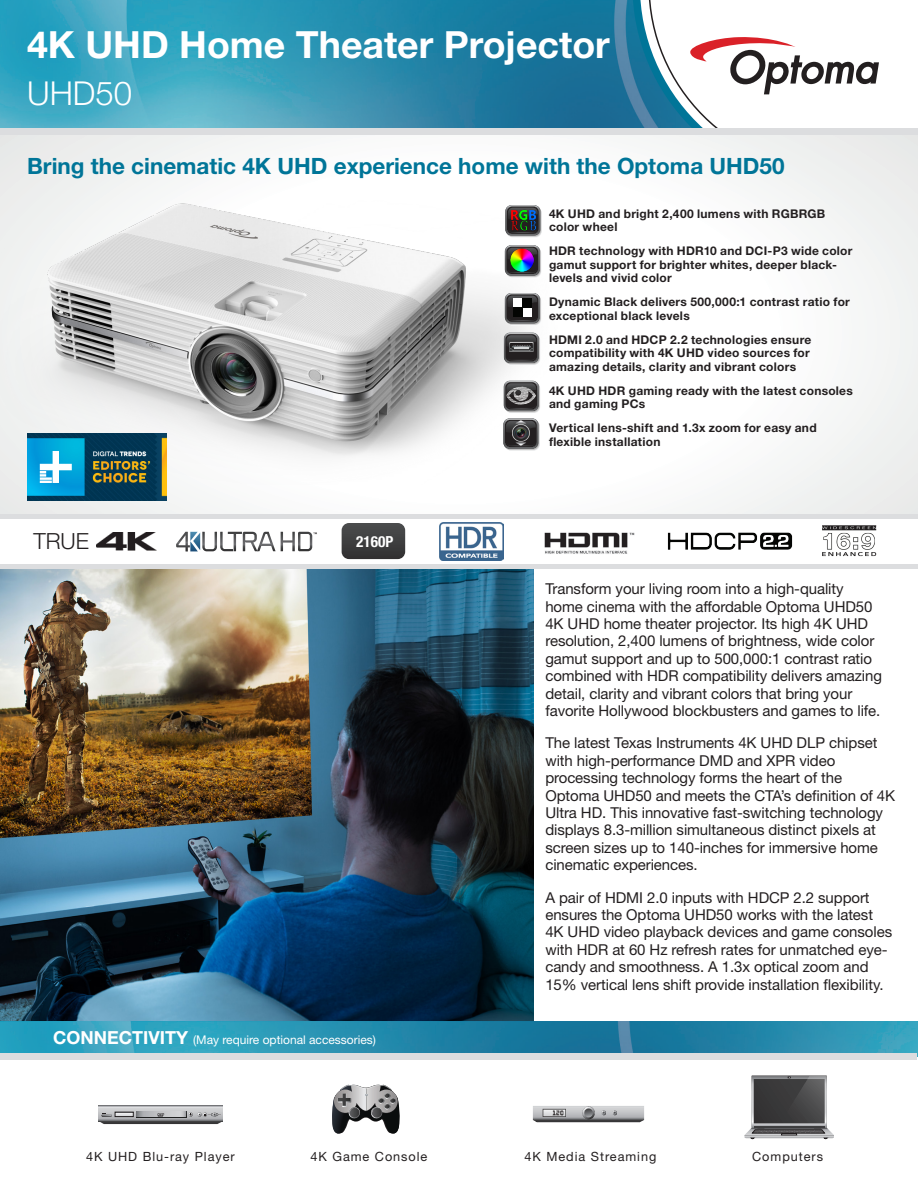
<style>
.page{position:relative;width:918px;height:1188px;background:#fff}
.page>*{position:absolute;margin:0;border:0;box-sizing:border-box;transform-origin:0 0}
.t1{font:700 37.5px "Helvetica Neue LT Std";color:#fff}
.t2{font:300 33px "Helvetica Neue LT Std";color:#fff}
.t3{font:700 22.5px "Helvetica Neue LT Std";color:#007598}
.t4{font:300 22.2px "Helvetica Neue LT Std";color:#231f20}
.t5{font:16.65px "Helvetica Neue";color:#231f20}
.t6{font:700 condensed 15.3px "Helvetica Neue LT Std";color:#fff}
.t7{font:15px/17.4px "Helvetica Neue LT Std";letter-spacing:-.005em;color:#231f20}
.t8{font:12.75px "Helvetica Neue LT Std";letter-spacing:.075em;color:#231f20}
.t9{font:700 12px/13.5px "Helvetica Neue LT Std";letter-spacing:.02em;color:#231f20}
.t10{font:12px "Helvetica Neue LT Std";color:#fff}
.s1{font-weight:700;font-size:18px}
</style>
<div class="page">
<img style="left:0;top:566px;width:534px;height:456px">
<hr style="left:1px;top:564px;width:917px;height:4px;background:#dcdddf">
<img style="left:0;top:0;width:632px;height:128px">
<svg style="left:632px;top:0;width:16px;height:128px;background:#3482a4"></svg>
<svg style="left:648px;top:0;width:270px;height:130px"></svg>
<svg style="left:690px;top:36px;width:189px;height:58px"></svg>
<div style="left:0;top:128px;width:917px;height:7px;background:#dcdddf"></div>
<svg style="left:0;top:135px;width:918px;height:381px"></svg>
<hr style="left:1px;top:515px;width:917px;height:4px;background:#dcdddf">
<img style="left:0;top:1022px;width:918px;height:34px">
<div style="left:1px;top:1053px;width:916px;height:7px;background:#dcdddf"></div>
<svg style="left:744px;top:1075px;width:90px;height:64px;background:#747475"></svg>
<svg style="left:99px;top:1106px;width:124px;height:6px"></svg>
<svg style="left:136px;top:1111px;width:50px;height:1px"></svg>
<svg style="left:99px;top:1112px;width:124px;height:12px"></svg>
<hr style="left:115px;top:1112px;width:18px;height:4px;background:#e3e4e6">
<div style="left:115px;top:1112px;width:19px;height:5px;border:1px solid #231f20"></div>
<svg style="left:332px;top:1085px;width:68px;height:49px"></svg>
<img style="left:532px;top:1106px;width:113px;height:17px">
<img style="left:0;top:157px;width:558px;height:328px">
<img style="left:822px;top:525px;width:55px;height:32px">
<img style="left:545px;top:532px;width:90px;height:22px">
<svg style="left:342px;top:523px;width:63px;height:36px;background:#414142"></svg>
<img style="left:96px;top:533px;width:61px;height:18px">
<img style="left:439px;top:522px;width:65px;height:39px">
<img style="left:667px;top:532px;width:126px;height:18px">
<svg style="left:176px;top:532px;width:141px;height:20px"></svg>
<div style="left:507px;top:248px;width:35px;height:30px;background:#fff;border-radius:6px"></div>
<svg style="left:506px;top:247px;width:35px;height:31px"></svg>
<div style="left:506px;top:246px;width:35px;height:31px;background:#cbc9c9;border-radius:6px"></div>
<svg style="left:505px;top:245px;width:35px;height:31px"></svg>
<img style="left:511px;top:248px;width:23px;height:23px">
<svg style="left:506px;top:335px;width:35px;height:30px"></svg>
<div style="left:505px;top:334px;width:35px;height:31px;background:#e0e1e2;border-radius:6px"></div>
<div style="left:505px;top:334px;width:35px;height:30px;background:#cbc9c9;border-radius:6px"></div>
<div style="left:504px;top:333px;width:35px;height:31px;background:#b4b3b3;border-radius:6px"></div>
<svg style="left:504px;top:333px;width:35px;height:30px"></svg>
<div style="left:505px;top:420px;width:35px;height:31px;background:#eff0f0;border-radius:6px"></div>
<svg style="left:505px;top:420px;width:35px;height:30px"></svg>
<div style="left:504px;top:419px;width:35px;height:31px;background:#c3c2c2;border-radius:6px"></div>
<svg style="left:504px;top:419px;width:35px;height:30px"></svg>
<svg style="left:503px;top:418px;width:35px;height:31px"></svg>
<img style="left:512px;top:421px;width:18px;height:25px">
<div style="left:507px;top:295px;width:35px;height:31px;background:#f4f5f5;border-radius:6px"></div>
<svg style="left:506px;top:294px;width:35px;height:31px"></svg>
<div style="left:506px;top:294px;width:35px;height:30px;background:#c4c3c4;border-radius:6px"></div>
<svg style="left:505px;top:293px;width:35px;height:31px"></svg>
<svg style="left:505px;top:293px;width:35px;height:30px"></svg>
<div style="left:522px;top:308px;width:10px;height:9px;background:#fff"></div>
<div style="left:513px;top:298px;width:9px;height:10px;background:#fff"></div>
<div style="left:522px;top:298px;width:10px;height:10px;background:#040503"></div>
<div style="left:513px;top:308px;width:10px;height:9px;background:#040503"></div>
<svg style="left:505px;top:382px;width:35px;height:31px"></svg>
<div style="left:505px;top:382px;width:35px;height:30px;background:#c9c8c8;border-radius:6px"></div>
<svg style="left:504px;top:381px;width:35px;height:31px"></svg>
<svg style="left:504px;top:381px;width:35px;height:30px"></svg>
<img style="left:506px;top:380px;width:30px;height:31px">
<div style="left:507px;top:207px;width:35px;height:31px;background:#f7f8f8;border-radius:6px"></div>
<svg style="left:507px;top:207px;width:35px;height:30px"></svg>
<svg style="left:506px;top:206px;width:35px;height:31px"></svg>
<svg style="left:506px;top:206px;width:35px;height:30px"></svg>
<div style="left:506px;top:205px;width:34px;height:31px;background:#787879;border-radius:6px"></div>
<svg style="left:505px;top:205px;width:35px;height:30px"></svg>
<img style="left:510px;top:209px;width:27px;height:21px">
<img style="left:27px;top:433px;width:139px;height:68px">
<h1 class="t1" style="left:27px;top:21px;width:584px">4K UHD Home Theater Projector</h1>
<h2 class="t2" style="left:27px;top:73px;width:107px">UHD50</h2>
<h3 class="t3" style="left:27px;top:152px;width:759px">Bring the cinematic 4K UHD experience home with the Optoma UHD50</h3>
<h3 class="t4" style="left:33px;top:528px;width:57px">TRUE</h3>
<p class="t6" style="left:356px;top:532px;width:39px">2160P</p>
<p class="t10" style="left:53px;top:1032px;width:324px"><span class="s1">CONNECTIVITY</span> (May require optional accessories)</p>
<p class="t9" style="left:549px;top:207px;width:278px">4K UHD and bright 2,400 lumens with RGBRGB color wheel</p>
<p class="t9" style="left:549px;top:244px;width:305px">HDR technology with HDR10 and DCI-P3 wide color gamut support for brighter whites, deeper black&shy;levels and vivid color</p>
<p class="t9" style="left:549px;top:295px;width:302px">Dynamic Black delivers 500,000:1 contrast ratio for exceptional black levels</p>
<p class="t9" style="left:549px;top:333px;width:264px">HDMI 2.0 and HDCP 2.2 technologies ensure compatibility with 4K UHD video sources for amazing details, clarity and vibrant colors</p>
<p class="t9" style="left:549px;top:384px;width:305px">4K UHD HDR gaming ready with the latest consoles and gaming PCs</p>
<p class="t9" style="left:549px;top:421px;width:269px">Vertical lens-shift and 1.3x zoom for easy and flexible installation</p>
<p class="t7" style="left:545px;top:580px;width:338px">Transform your living room into a high-quality home cinema with the affordable Optoma UHD50<br>4K UHD home theater projector. Its high 4K UHD resolution, 2,400 lumens of brightness, wide color gamut support and up to 500,000:1 contrast ratio combined with HDR compatibility delivers amazing detail, clarity and vibrant colors that bring your favorite Hollywood blockbusters and games to life.</p>
<p class="t7" style="left:545px;top:734px;width:351px">The latest Texas Instruments 4K UHD DLP chipset with high-performance DMD and XPR video processing technology forms the heart of the Optoma UHD50 and meets the CTA’s definition of 4K Ultra HD. This innovative fast-switching technology displays 8.3-million simultaneous distinct pixels at screen sizes up to 140-inches for immersive home cinematic experiences.</p>
<p class="t7" style="left:545px;top:888px;width:348px">A pair of HDMI 2.0 inputs with HDCP 2.2 support ensures the Optoma UHD50 works with the latest 4K UHD video playback devices and game consoles with HDR at 60 Hz refresh rates for unmatched eye&shy;candy and smoothness. A 1.3x optical zoom and 15% vertical lens shift provide installation flexibility.</p>
<p class="t5" style="left:340px;top:1139px;width:51px">Game</p>
<p class="t8" style="left:752px;top:1149px;width:72px">Computers</p>
<p class="t8" style="left:525px;top:1148px;width:133px">4K Media Streaming</p>
<p class="t8" style="left:86px;top:1149px;width:150px">4K UHD Blu-ray Player</p>
<p class="t8" style="left:310px;top:1149px;width:118px">4K Game Console</p>
</div>
